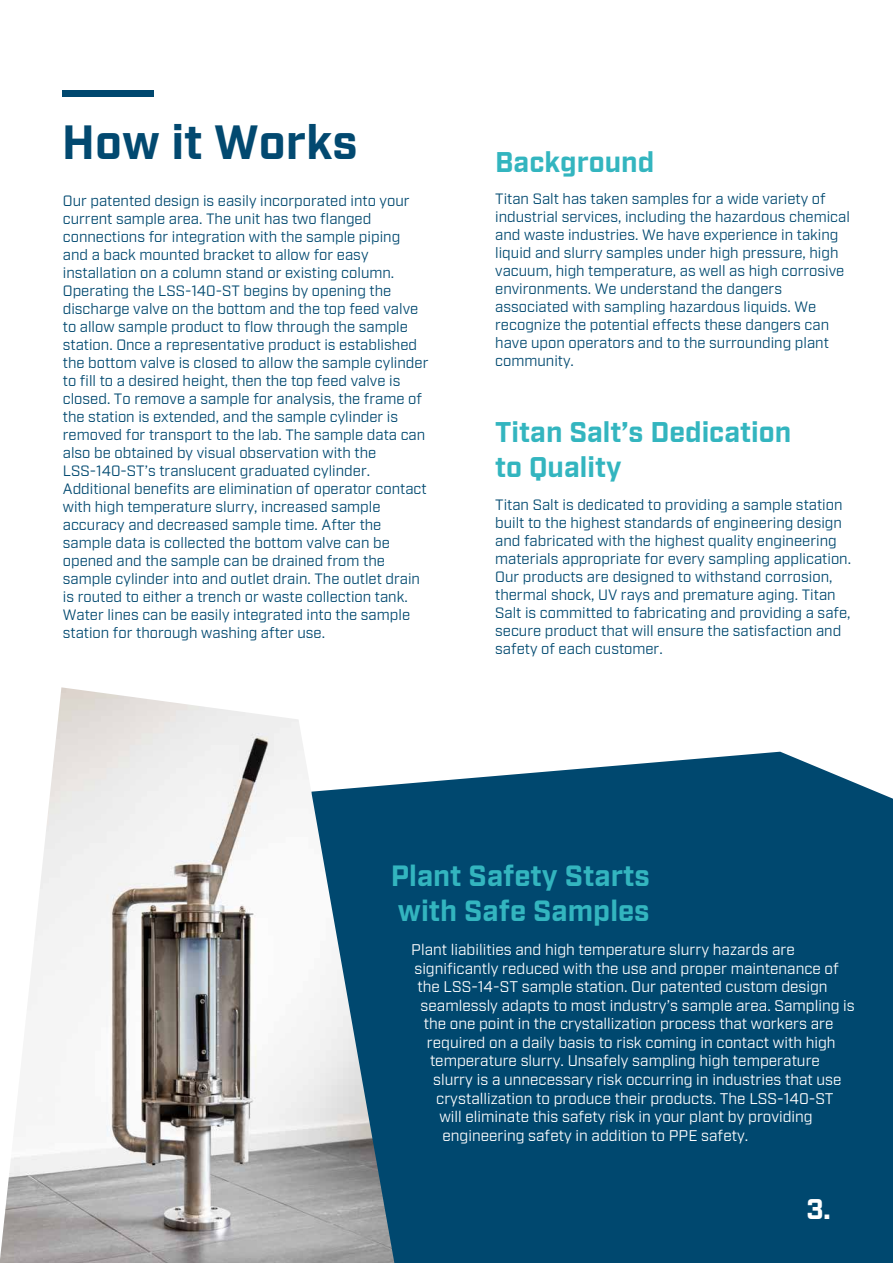
<style>
.page{position:relative;width:893px;height:1263px;background:#fff}
.page>*{position:absolute;margin:0;border:0;box-sizing:border-box;transform-origin:0 0}
.t1{font:700 48px "Industry";color:#024970}
.t2{font:700 29.4px/35.2px "Industry";color:#33b5bf}
.t3{font:700 28.5px/34.2px "Industry";color:#33b5bf}
.t4{font:700 28.5px "Industry";color:#fff}
.t5{font:15.45px "Industry";color:#fff}
.t6{font:15px/18px "Industry";color:#014970}
</style>
<div class="page">
<div style="left:394px;top:752px;width:499px;height:511px;background:#00486f"></div>
<img style="left:0;top:687px;width:394px;height:576px">
<div style="left:62px;top:90px;width:92px;height:7px;background:#00486f"></div>
<h1 class="t1" style="left:62px;top:113px;width:297px">How it Works</h1>
<h3 class="t3" style="left:495px;top:146px;width:161px">Background</h3>
<p class="t6" style="left:63px;top:192px;width:367px">Our patented design is easily incorporated into your current sample area. The unit has two flanged connections for integration with the sample piping and a back mounted bracket to allow for easy installation on a column stand or existing column.<br>Operating the LSS-140-ST begins by opening the discharge valve on the bottom and the top feed valve to allow sample product to flow through the sample station. Once a representative product is established the bottom valve is closed to allow the sample cylinder to fill to a desired height, then the top feed valve is closed. To remove a sample for analysis, the frame of the station is extended, and the sample cylinder is removed for transport to the lab. The sample data can also be obtained by visual observation with the LSS-140-ST’s translucent graduated cylinder.<br>Additional benefits are elimination of operator contact with high temperature slurry, increased sample accuracy and decreased sample time. After the sample data is collected the bottom valve can be opened and the sample can be drained from the sample cylinder into and outlet drain. The outlet drain is routed to either a trench or waste collection tank.<br>Water lines can be easily integrated into the sample station for thorough washing after use.</p>
<p class="t6" style="left:495px;top:190px;width:356px">Titan Salt has taken samples for a wide variety of industrial services, including the hazardous chemical and waste industries. We have experience in taking liquid and slurry samples under high pressure, high vacuum, high temperature, as well as high corrosive environments. We understand the dangers associated with sampling hazardous liquids. We recognize the potential effects these dangers can have upon operators and to the surrounding plant community.</p>
<h3 class="t3" style="left:495px;top:417px;width:298px">Titan Salt’s Dedication to Quality</h3>
<p class="t6" style="left:495px;top:496px;width:357px">Titan Salt is dedicated to providing a sample station built to the highest standards of engineering design and fabricated with the highest quality engineering materials appropriate for every sampling application.<br>Our products are designed to withstand corrosion, thermal shock, UV rays and premature aging. Titan Salt is committed to fabricating and providing a safe, secure product that will ensure the satisfaction and safety of each customer.</p>
<h2 class="t2" style="left:391px;top:860px;width:261px">Plant Safety Starts with Safe Samples</h2>
<p class="t5" style="left:411px;top:941px;width:385px">Plant liabilities and high temperature slurry hazards are</p>
<p class="t5" style="left:414px;top:959px;width:426px">significantly reduced with the use and proper maintenance of</p>
<p class="t5" style="left:417px;top:978px;width:412px">the LSS-14-ST sample station. Our patented custom design</p>
<p class="t5" style="left:421px;top:996px;width:436px">seamlessly adapts to most industry’s sample area. Sampling is</p>
<p class="t5" style="left:424px;top:1015px;width:411px">the one point in the crystallization process that workers are</p>
<p class="t5" style="left:427px;top:1033px;width:410px">required on a daily basis to risk coming in contact with high</p>
<p class="t5" style="left:430px;top:1052px;width:391px">temperature slurry. Unsafely sampling high temperature</p>
<p class="t5" style="left:433px;top:1070px;width:410px">slurry is a unnecessary risk occurring in industries that use</p>
<p class="t5" style="left:436px;top:1089px;width:399px">crystallization to produce their products. The LSS-140-ST</p>
<p class="t5" style="left:439px;top:1107px;width:375px">will eliminate this safety risk in your plant by providing</p>
<p class="t5" style="left:442px;top:1126px;width:307px">engineering safety in addition to PPE safety.</p>
<h3 class="t4" style="left:806px;top:1192px;width:26px">3.</h3>
</div>
